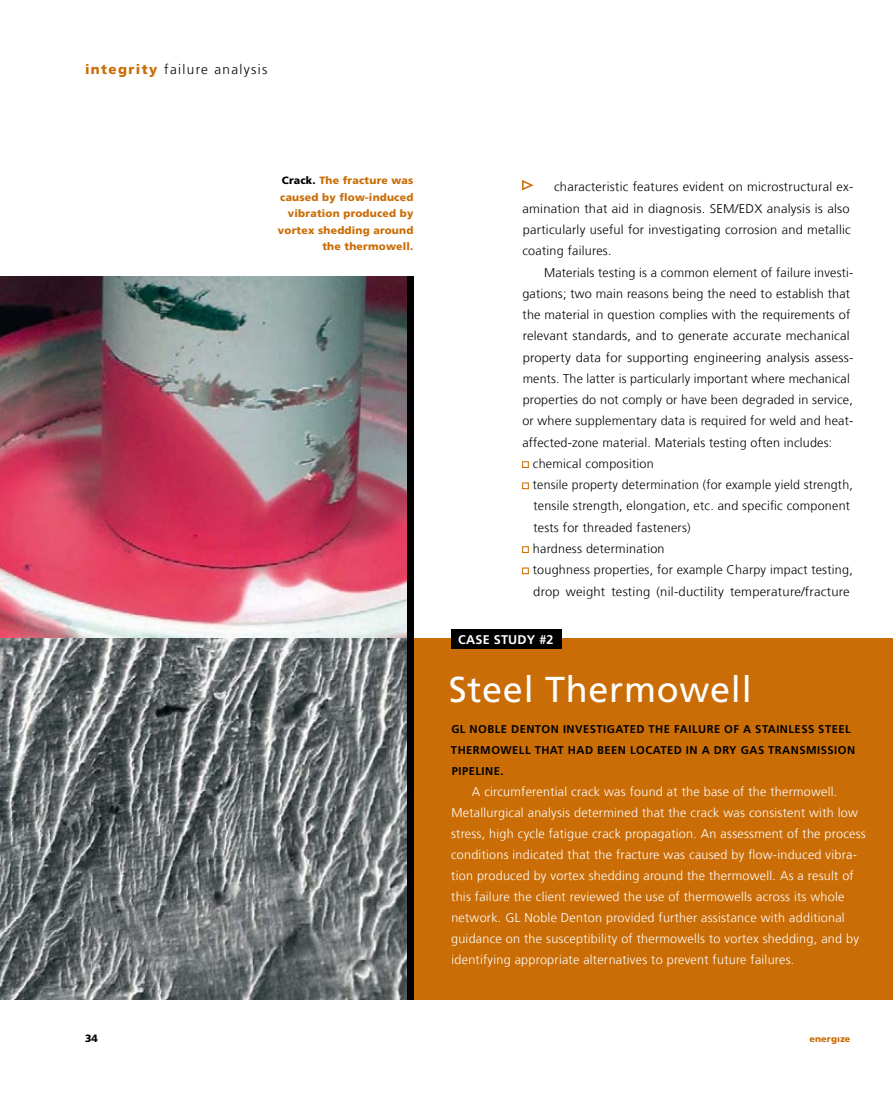
<style>
.page{position:relative;width:893px;height:1106px;background:#fff}
.page>*{position:absolute;margin:0;border:0;box-sizing:border-box;transform-origin:0 0}
.t1{font:36px "Frutiger LT Com";letter-spacing:.02em;color:#fff}
.t2{font:300 13.5px "Frutiger LT Com";letter-spacing:.1em;color:#000}
.t3{font:300 12.6px/21.3px "Frutiger LT Com";letter-spacing:.015em;color:#000}
.t4{font:300 12.6px/21px "Frutiger LT Com";letter-spacing:.02em;color:#fff}
.t5{font:700 12.6px "Frutiger LT Com";letter-spacing:.02em;color:#fff}
.t6{font:700 11.25px/21px "Frutiger LT Com";letter-spacing:.04em;color:#000}
.t7{font:900 10.5px/16.5px "Frutiger LT Com";letter-spacing:.02em;color:#ca6d06;text-align:right}
.t8{font:900 10.5px "Frutiger LT Com";color:#000}
.t9{font:900 9px "Frutiger LT Com";letter-spacing:.015em;color:#ca6d06}
.s1{font-weight:900;color:#ca6d06}
.s2{color:#000}
</style>
<div class="page">
<svg style="left:522px;top:461px;width:7px;height:7px"></svg>
<svg style="left:522px;top:482px;width:7px;height:7px"></svg>
<svg style="left:522px;top:546px;width:7px;height:7px"></svg>
<svg style="left:522px;top:567px;width:7px;height:7px"></svg>
<svg style="left:522px;top:180px;width:12px;height:10px"></svg>
<div style="left:413px;top:638px;width:480px;height:361px;background:#ca6d06"></div>
<img style="left:0;top:276px;width:407px;height:723px">
<div style="left:407px;top:276px;width:6px;height:723px;background:#000"></div>
<div style="left:451px;top:629px;width:110px;height:20px;background:#000"></div>
<p class="t2" style="left:85px;top:61px;width:184px"><span class="s1">integrity</span> failure analysis</p>
<p class="t7" style="left:278px;top:172px;width:137px"><span class="s2">Crack.</span> The fracture was caused by flow-induced vibration produced by vortex shedding around the thermowell.</p>
<p class="t3" style="left:522px;top:176px;width:333px;text-indent:32px">characteristic features evident on microstructural ex&shy;amination that aid in diagnosis. SEM/EDX analysis is also particularly useful for investigating corrosion and metallic coating failures.</p>
<p class="t3" style="left:544px;top:261px;width:311px">Materials testing is a common element of failure investi-</p>
<p class="t3" style="left:522px;top:283px;width:329px">gations; two main reasons being the need to establish that</p>
<p class="t3" style="left:523px;top:304px;width:329px">the material in question complies with the requirements of</p>
<p class="t3" style="left:523px;top:325px;width:328px">relevant standards, and to generate accurate mechanical</p>
<p class="t3" style="left:523px;top:346px;width:332px">property data for supporting engineering analysis assess-</p>
<p class="t3" style="left:523px;top:368px;width:329px">ments. The latter is particularly important where mechanical</p>
<p class="t3" style="left:523px;top:389px;width:332px">properties do not comply or have been degraded in service,</p>
<p class="t3" style="left:522px;top:410px;width:332px">or where supplementary data is required for weld and heat-</p>
<p class="t3" style="left:522px;top:432px;width:311px">affected-zone material. Materials testing often includes:</p>
<p class="t3" style="left:533px;top:453px;width:122px">chemical composition</p>
<p class="t3" style="left:533px;top:474px;width:322px">tensile property determination (for example yield strength,</p>
<p class="t3" style="left:533px;top:495px;width:318px">tensile strength, elongation, etc. and specific component</p>
<p class="t3" style="left:533px;top:517px;width:159px">tests for threaded fasteners)</p>
<p class="t3" style="left:533px;top:538px;width:133px">hardness determination</p>
<p class="t3" style="left:533px;top:559px;width:321px">toughness properties, for example Charpy impact testing,</p>
<p class="t3" style="left:533px;top:580px;width:318px">drop weight testing (nil-ductility temperature/fracture</p>
<p class="t5" style="left:458px;top:632px;width:97px">CASE STUDY #2</p>
<h1 class="t1" style="left:449px;top:668px;width:304px">Steel Thermowell</h1>
<p class="t6" style="left:451px;top:718px;width:406px">GL NOBLE DENTON INVESTIGATED THE FAILURE OF A STAINLESS STEEL<br>THERMOWELL THAT HAD BEEN LOCATED IN A DRY GAS TRANSMISSION<br>PIPELINE.</p>
<p class="t4" style="left:451px;top:781px;width:416px;text-indent:21px">A circumferential crack was found at the base of the thermowell.<br>Metallurgical analysis determined that the crack was consistent with low stress, high cycle fatigue crack propagation. An assessment of the process conditions indicated that the fracture was caused by flow-induced vibra&shy;tion produced by vortex shedding around the thermowell. As a result of this failure the client reviewed the use of thermowells across its whole network. GL Noble Denton provided further assistance with additional guidance on the susceptibility of thermowells to vortex shedding, and by identifying appropriate alternatives to prevent future failures.</p>
<p class="t8" style="left:85px;top:1032px;width:15px">34</p>
<p class="t9" style="left:809px;top:1033px;width:42px">energıze</p>
</div>
